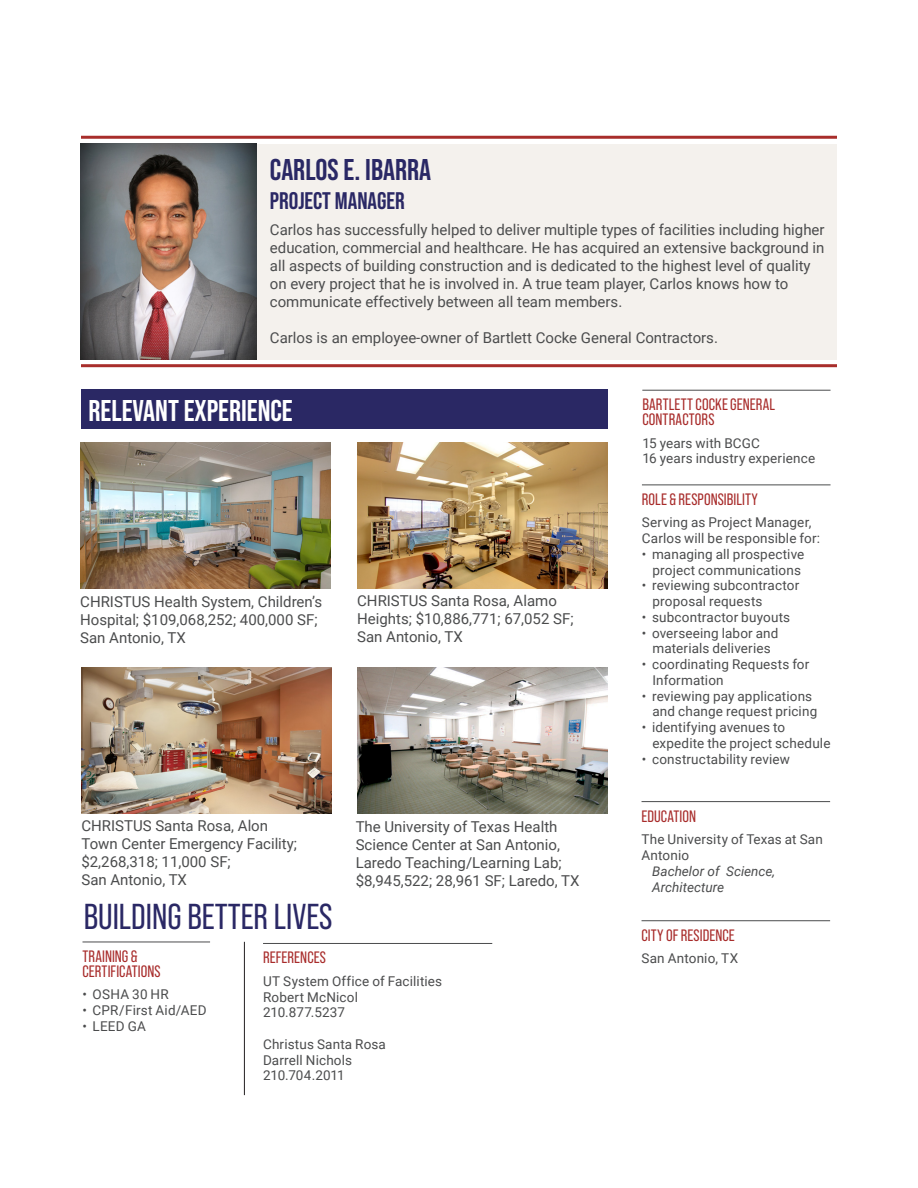
<style>
.page{position:relative;width:918px;height:1188px;background:#fff}
.page>*{position:absolute;margin:0;border:0;box-sizing:border-box;transform-origin:0 0}
.Tagline{font:36px "Bebas Neue Pro";color:#2a2865}
.Relevant_Experience{font:700 30px "Bebas Neue Pro";color:#fff}
.Resume_Name{font:700 30px "Bebas Neue Pro";color:#2a2865}
.Resume_Title{font:700 24px "Bebas Neue Pro";color:#2a2865}
.Sidebar_and_Bottom_H{font:16.5px/15px "Bebas Neue Pro";letter-spacing:.01em;color:#a82c2b}
.Resume_Bio___Project{font:15px/18px "Roboto";color:#4b4c4d}
.Sidebar_Text{font:13.5px/15.8px "Roboto";letter-spacing:.01em;color:#4b4c4d}
.College_Degree_Itali{font:italic 13.5px/16.2px "Roboto";color:#4b4c4d}
</style>
<div class="page">
<hr style="left:642px;top:390px;width:189px;height:1px;background:#4b4c4d">
<div style="left:81px;top:389px;width:527px;height:40px;background:#2a2864"></div>
<hr style="left:244px;top:942px;width:1px;height:153px;background:#231f20">
<hr style="left:263px;top:943px;width:229px;height:1px;background:#4b4c4d">
<hr style="left:82px;top:942px;width:128px;height:1px;background:#4b4c4d">
<div style="left:81px;top:144px;width:756px;height:216px;background:#f4f1ed"></div>
<img style="left:81px;top:144px;width:175px;height:216px">
<hr style="left:81px;top:136px;width:756px;height:3px;background:#a82e2b">
<hr style="left:81px;top:364px;width:756px;height:3px;background:#a82e2b">
<img style="left:81px;top:668px;width:250px;height:145px">
<img style="left:81px;top:443px;width:250px;height:145px">
<img style="left:358px;top:443px;width:250px;height:145px">
<hr style="left:642px;top:485px;width:189px;height:1px;background:#4b4c4d">
<hr style="left:642px;top:801px;width:188px;height:1px;background:#4b4c4d">
<hr style="left:642px;top:920px;width:188px;height:1px;background:#4b4c4d">
<img style="left:358px;top:668px;width:250px;height:145px">
<p class="Resume_Name" style="left:270px;top:152px;width:163px">CARLOS E. IBARRA</p>
<p class="Resume_Title" style="left:270px;top:186px;width:136px">PROJECT MANAGER</p>
<p class="Resume_Bio___Project" style="left:270px;top:220px;width:556px">Carlos has successfully helped to deliver multiple types of facilities including higher education, commercial and healthcare. He has acquired an extensive background in all aspects of building construction and is dedicated to the highest level of quality on every project that he is involved in. A true team player, Carlos knows how to communicate effectively between all team members.</p>
<p class="Resume_Bio___Project" style="left:270px;top:328px;width:450px">Carlos is an employee-owner of Bartlett Cocke General Contractors.</p>
<p class="Relevant_Experience" style="left:89px;top:394px;width:206px">RELEVANT EXPERIENCE</p>
<p class="Resume_Bio___Project" style="left:80px;top:592px;width:243px">CHRISTUS Health System, Children’s<br>Hospital; $109,068,252; 400,000 SF;<br>San Antonio, TX</p>
<p class="Resume_Bio___Project" style="left:357px;top:591px;width:218px">CHRISTUS Santa Rosa, Alamo<br>Heights; $10,886,771; 67,052 SF;</p>
<p class="Resume_Bio___Project" style="left:357px;top:627px;width:107px">San Antonio, TX</p>
<p class="Resume_Bio___Project" style="left:81px;top:816px;width:217px">CHRISTUS Santa Rosa, Alon<br>Town Center Emergency Facility; $2,268,318; 11,000 SF;</p>
<p class="Resume_Bio___Project" style="left:81px;top:870px;width:107px">San Antonio, TX</p>
<p class="Tagline" style="left:84px;top:896px;width:250px">BUILDING BETTER LIVES</p>
<p class="Resume_Bio___Project" style="left:356px;top:817px;width:225px">The University of Texas Health<br>Science Center at San Antonio,<br>Laredo Teaching/Learning Lab; $8,945,522; 28,961 SF; Laredo, TX</p>
<p class="Sidebar_and_Bottom_H" style="left:82px;top:949px;width:80px">TRAINING &amp;<br>CERTIFICATIONS</p>
<p class="Sidebar_Text" style="left:82px;top:986px;width:88px">• OSHA 30 HR</p>
<p class="Sidebar_Text" style="left:82px;top:1002px;width:126px">• CPR/First Aid/AED</p>
<p class="Sidebar_Text" style="left:82px;top:1018px;width:65px">• LEED GA</p>
<p class="Sidebar_and_Bottom_H" style="left:263px;top:950px;width:64px">REFERENCES</p>
<p class="Sidebar_Text" style="left:263px;top:973px;width:181px">UT System Office of Facilities</p>
<p class="Sidebar_Text" style="left:263px;top:989px;width:96px">Robert McNicol</p>
<p class="Sidebar_Text" style="left:263px;top:1004px;width:84px">210.877.5237</p>
<p class="Sidebar_Text" style="left:263px;top:1036px;width:124px">Christus Santa Rosa</p>
<p class="Sidebar_Text" style="left:263px;top:1052px;width:91px">Darrell Nichols</p>
<p class="Sidebar_Text" style="left:263px;top:1067px;width:83px">210.704.2011</p>
<p class="Sidebar_and_Bottom_H" style="left:642px;top:397px;width:134px">BARTLETT COCKE GENERAL<br>CONTRACTORS</p>
<p class="Sidebar_Text" style="left:642px;top:434px;width:119px">15 years with BCGC</p>
<p class="Sidebar_Text" style="left:642px;top:450px;width:174px">16 years industry experience</p>
<p class="Sidebar_and_Bottom_H" style="left:642px;top:492px;width:118px">ROLE &amp; RESPONSIBILITY</p>
<p class="Sidebar_Text" style="left:642px;top:514px;width:180px">Serving as Project Manager,<br>Carlos will be responsible for:</p>
<p class="Sidebar_Text" style="left:642px;top:546px;width:164px;text-align:center">• managing all prospective project communications</p>
<p class="Sidebar_Text" style="left:652px;top:577px;width:148px;text-indent:-10px">• reviewing subcontractor proposal requests</p>
<p class="Sidebar_Text" style="left:642px;top:609px;width:150px">• subcontractor buyouts</p>
<p class="Sidebar_Text" style="left:642px;top:624px;width:138px;text-align:center">• overseeing labor and materials deliveries</p>
<p class="Sidebar_Text" style="left:652px;top:656px;width:158px;text-indent:-10px">• coordinating Requests for<br>Information</p>
<p class="Sidebar_Text" style="left:652px;top:687px;width:166px;text-indent:-10px">• reviewing pay applications and change request pricing</p>
<p class="Sidebar_Text" style="left:652px;top:719px;width:180px;text-indent:-10px">• identifying avenues to expedite the project schedule</p>
<p class="Sidebar_Text" style="left:642px;top:750px;width:149px">• constructability review</p>
<p class="Sidebar_and_Bottom_H" style="left:642px;top:808px;width:56px">EDUCATION</p>
<p class="Sidebar_Text" style="left:642px;top:831px;width:183px">The University of Texas at San<br>Antonio</p>
<p class="College_Degree_Itali" style="left:652px;top:863px;width:124px">Bachelor of Science,<br>Architecture</p>
<p class="Sidebar_and_Bottom_H" style="left:642px;top:927px;width:95px">CITY OF RESIDENCE</p>
<p class="Sidebar_Text" style="left:642px;top:950px;width:98px">San Antonio, TX</p>
</div>
